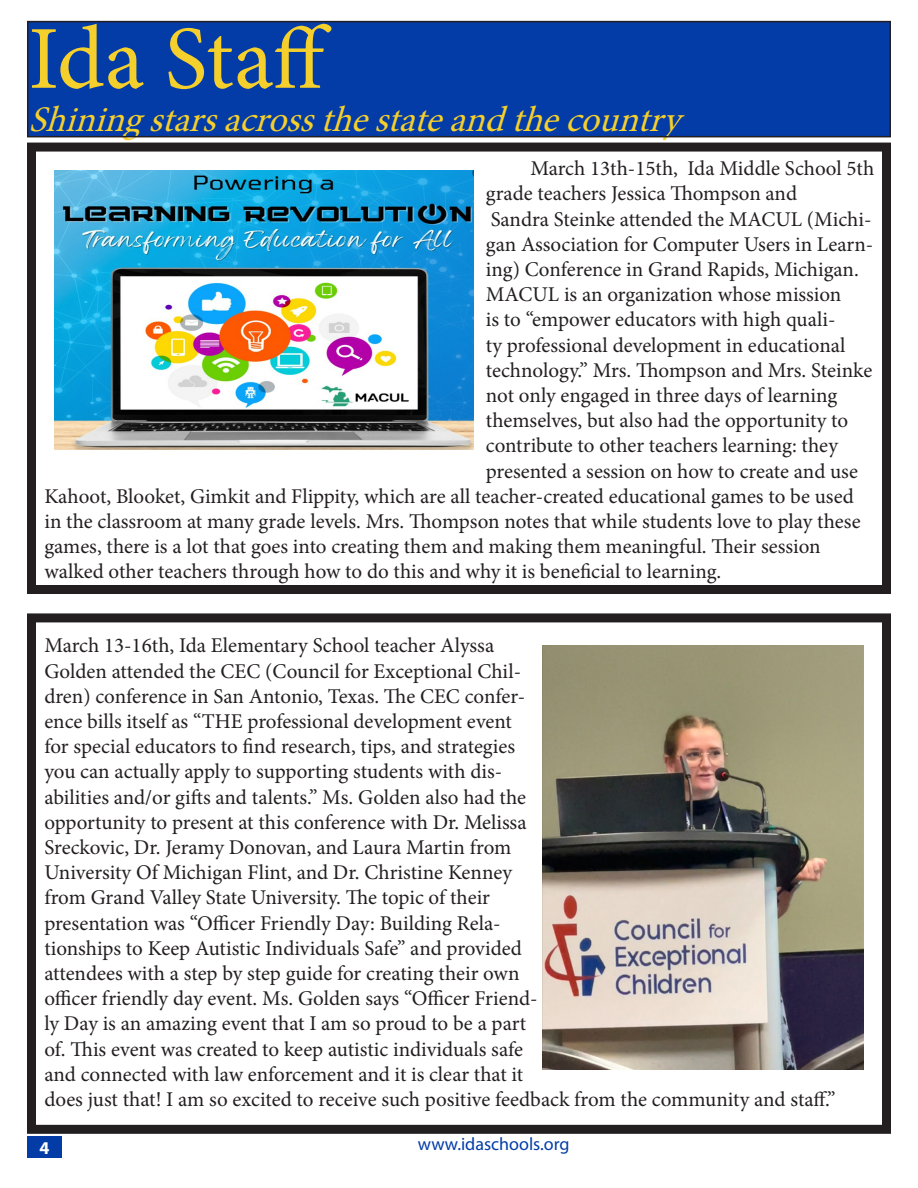
<style>
.page{position:relative;width:918px;height:1188px;background:#fff}
.page>*{position:absolute;margin:0;border:0;box-sizing:border-box;transform-origin:0 0}
.t1{font:90px "Minion Pro";letter-spacing:-.01em;color:#f5cf2c}
.t2{font:italic 36px "Minion Pro";color:#f5cf2c}
.t3{font:21px/25.2px "Minion Pro";color:#231f20}
.t4{font:18px "Myriad Pro";color:#033ca7}
.t5{font:700 18px "Myriad Pro";color:#fff}
</style>
<div class="page">
<div style="left:27px;top:1137px;width:35px;height:21px;background:#033ca7"></div>
<div style="left:28px;top:22px;width:862px;height:115px;background:#033ca7"></div>
<div style="left:27px;top:21px;width:864px;height:116px;border:2px solid #231f20"></div>
<img style="left:54px;top:171px;width:419px;height:278px">
<img style="left:542px;top:646px;width:322px;height:423px">
<div style="left:27px;top:143px;width:864px;height:451px;border:9px solid #231f20"></div>
<div style="left:27px;top:613px;width:864px;height:521px;border:9px solid #231f20"></div>
<p class="t1" style="left:28px;top:-1px;width:305px">Ida Staff</p>
<p class="t2" style="left:28px;top:95px;width:667px">Shiningstarsacrossthestateandthecountry</p>
<p class="t3" style="left:486px;top:156px;width:390px;text-indent:44px">March 13th-15th, Ida Middle School 5th grade teachers Jessica Thompson and</p>
<p class="t3" style="left:491px;top:206px;width:382px">Sandra Steinke attended the MACUL (Michi-</p>
<p class="t3" style="left:486px;top:232px;width:389px">gan Association for Computer Users in Learn-</p>
<p class="t3" style="left:486px;top:257px;width:375px">ing) Conference in Grand Rapids, Michigan.</p>
<p class="t3" style="left:486px;top:282px;width:357px">MACUL is an organization whose mission</p>
<p class="t3" style="left:486px;top:307px;width:351px">is to “empower educators with high quali-</p>
<p class="t3" style="left:486px;top:332px;width:361px">ty professional development in educational</p>
<p class="t3" style="left:486px;top:358px;width:388px">technology.” Mrs. Thompson and Mrs. Steinke</p>
<p class="t3" style="left:486px;top:383px;width:353px">not only engaged in three days of learning</p>
<p class="t3" style="left:486px;top:408px;width:364px">themselves, but also had the opportunity to</p>
<p class="t3" style="left:486px;top:433px;width:354px">contribute to other teachers learning: they</p>
<p class="t3" style="left:486px;top:458px;width:374px">presented a session on how to create and use</p>
<p class="t3" style="left:44px;top:484px;width:811px">Kahoot, Blooket, Gimkit and Flippity, which are all teacher-created educational games to be used</p>
<p class="t3" style="left:44px;top:509px;width:818px">in the classroom at many grade levels. Mrs. Thompson notes that while students love to play these</p>
<p class="t3" style="left:44px;top:534px;width:778px">games, there is a lot that goes into creating them and making them meaningful. Their session</p>
<p class="t3" style="left:44px;top:559px;width:679px">walked other teachers through how to do this and why it is beneficial to learning.</p>
<p class="t3" style="left:44px;top:633px;width:793px">March 13-16th, Ida Elementary School teacher Alyssa<br>Golden attended the CEC (Council for Exceptional Chil-<br>dren) conference in San Antonio, Texas. The CEC confer-<br>ence bills itself as “THE professional development event<br>for special educators to find research, tips, and strategies<br>you can actually apply to supporting students with dis-<br>abilities and/or gifts and talents.” Ms. Golden also had the<br>opportunity to present at this conference with Dr. Melissa<br>Sreckovic, Dr. Jeramy Donovan, and Laura Martin from<br>University Of Michigan Flint, and Dr. Christine Kenney<br>from Grand Valley State University. The topic of their<br>presentation was “Officer Friendly Day: Building Rela-<br>tionships to Keep Autistic Individuals Safe” and provided<br>attendees with a step by step guide for creating their own<br>officer friendly day event. Ms. Golden says “Officer Friend-<br>ly Day is an amazing event that I am so proud to be a part<br>of. This event was created to keep autistic individuals safe<br>and connected with law enforcement and it is clear that it<br>does just that! I am so excited to receive such positive feedback from the community and staff.”</p>
<p class="t5" style="left:39px;top:1136px;width:11px">4</p>
<p class="t4" style="left:418px;top:1133px;width:153px">www.idaschools.org</p>
</div>
